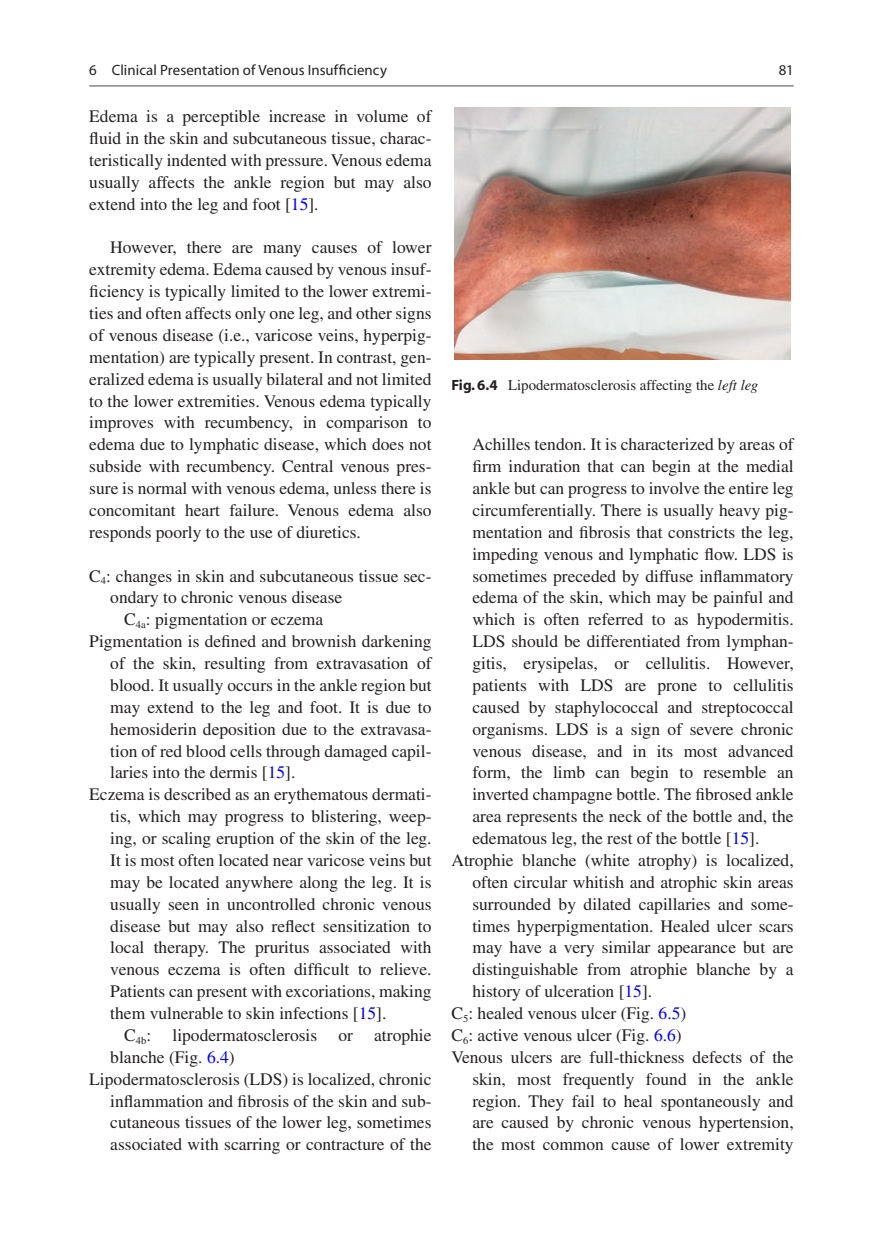
<style>
.page{position:relative;width:883px;height:1260px;background:#fff}
.page>*{position:absolute;margin:0;border:0;box-sizing:border-box;transform-origin:0 0}
.t1{font:17.5px/21.9px "Clxpfw Times";color:#231f20;text-align:justify}
.t2{font:14.88px "Clxpfw Times";color:#231f20}
.t3{font:14.88px "Kyqyyd Myriad";letter-spacing:.005em;color:#231f20}
.t4{font:14.88px "Vyvhct Myriad";color:#231f20}
.s1{color:#0000fa}
.s2{font-family:"Btfjfb Myriad";font-weight:700}
.s3{font-family:"Mcnstf Times";font-style:italic}
</style>
<div class="page">
<img style="left:455px;top:107px;width:336px;height:252px">
<hr style="left:89px;top:85px;width:705px;height:2px;background:#939598">
<p class="t3" style="left:89px;top:63px;width:299px">6 Clinical Presentation of Venous Insufficiency</p>
<p class="t1" style="left:89px;top:105px;width:344px">Edema is a perceptible increase in volume of fluid in the skin and subcutaneous tissue, charac&shy;teristically indented with pressure. Venous edema usually affects the ankle region but may also extend into the leg and foot [<span class="s1">15</span>].</p>
<p class="t1" style="left:89px;top:237px;width:344px;text-indent:21px">However, there are many causes of lower extremity edema. Edema caused by venous insuf&shy;ficiency is typically limited to the lower extremi&shy;ties and often affects only one leg, and other signs of venous disease (i.e., varicose veins, hyperpig&shy;mentation) are typically present. In contrast, gen&shy;eralized edema is usually bilateral and not limited to the lower extremities. Venous edema typically improves with recumbency, in comparison to edema due to lymphatic disease, which does not subside with recumbency. Central venous pres&shy;sure is normal with venous edema, unless there is concomitant heart failure. Venous edema also responds poorly to the use of diuretics.</p>
<p class="t1" style="left:89px;top:565px;width:344px">C<sub>4</sub>: changes in skin and subcutaneous tissue sec-</p>
<p class="t1" style="left:110px;top:587px;width:234px">ondary to chronic venous disease</p>
<p class="t1" style="left:124px;top:608px;width:200px">C<sub>4a</sub>: pigmentation or eczema</p>
<p class="t1" style="left:89px;top:630px;width:344px">Pigmentation is defined and brownish darkening</p>
<p class="t1" style="left:110px;top:652px;width:323px">of the skin, resulting from extravasation of</p>
<p class="t1" style="left:110px;top:674px;width:323px">blood. It usually occurs in the ankle region but</p>
<p class="t1" style="left:110px;top:696px;width:323px">may extend to the leg and foot. It is due to</p>
<p class="t1" style="left:110px;top:718px;width:323px">hemosiderin deposition due to the extravasa-</p>
<p class="t1" style="left:110px;top:740px;width:323px">tion of red blood cells through damaged capil-</p>
<p class="t1" style="left:110px;top:762px;width:187px">laries into the dermis [<span class="s1">15</span>].</p>
<p class="t1" style="left:89px;top:783px;width:344px">Eczema is described as an erythematous dermati-</p>
<p class="t1" style="left:110px;top:805px;width:323px">tis, which may progress to blistering, weep-</p>
<p class="t1" style="left:110px;top:827px;width:323px">ing, or scaling eruption of the skin of the leg.</p>
<p class="t1" style="left:110px;top:849px;width:323px">It is most often located near varicose veins but</p>
<p class="t1" style="left:110px;top:871px;width:323px">may be located anywhere along the leg. It is</p>
<p class="t1" style="left:110px;top:893px;width:323px">usually seen in uncontrolled chronic venous</p>
<p class="t1" style="left:110px;top:915px;width:323px">disease but may also reflect sensitization to</p>
<p class="t1" style="left:110px;top:937px;width:323px">local therapy. The pruritus associated with</p>
<p class="t1" style="left:110px;top:958px;width:323px">venous eczema is often difficult to relieve.</p>
<p class="t1" style="left:110px;top:980px;width:323px">Patients can present with excoriations, making</p>
<p class="t1" style="left:110px;top:1002px;width:278px">them vulnerable to skin infections [<span class="s1">15</span>].</p>
<p class="t1" style="left:124px;top:1024px;width:309px">C<sub>4b</sub>: lipodermatosclerosis or atrophie</p>
<p class="t1" style="left:110px;top:1046px;width:126px">blanche (Fig. <span class="s1">6.4</span>)</p>
<p class="t1" style="left:89px;top:1068px;width:344px">Lipodermatosclerosis (LDS) is localized, chronic</p>
<p class="t1" style="left:110px;top:1090px;width:323px">inflammation and fibrosis of the skin and sub-</p>
<p class="t1" style="left:110px;top:1112px;width:323px">cutaneous tissues of the lower leg, sometimes</p>
<p class="t1" style="left:110px;top:1133px;width:323px">associated with scarring or contracture of the</p>
<p class="t4" style="left:779px;top:63px;width:16px">81</p>
<p class="t2" style="left:451px;top:377px;width:308px"><span class="s2">Fig. 6.4</span> Lipodermatosclerosis affecting the <span class="s3">left leg</span></p>
<p class="t1" style="left:472px;top:433px;width:323px">Achilles tendon. It is characterized by areas of</p>
<p class="t1" style="left:472px;top:455px;width:323px">firm induration that can begin at the medial</p>
<p class="t1" style="left:472px;top:477px;width:323px">ankle but can progress to involve the entire leg</p>
<p class="t1" style="left:472px;top:499px;width:323px">circumferentially. There is usually heavy pig-</p>
<p class="t1" style="left:472px;top:521px;width:323px">mentation and fibrosis that constricts the leg,</p>
<p class="t1" style="left:472px;top:543px;width:323px">impeding venous and lymphatic flow. LDS is</p>
<p class="t1" style="left:472px;top:565px;width:323px">sometimes preceded by diffuse inflammatory</p>
<p class="t1" style="left:472px;top:587px;width:323px">edema of the skin, which may be painful and</p>
<p class="t1" style="left:472px;top:608px;width:323px">which is often referred to as hypodermitis.</p>
<p class="t1" style="left:472px;top:630px;width:323px">LDS should be differentiated from lymphan-</p>
<p class="t1" style="left:472px;top:652px;width:323px">gitis, erysipelas, or cellulitis. However,</p>
<p class="t1" style="left:472px;top:674px;width:323px">patients with LDS are prone to cellulitis</p>
<p class="t1" style="left:472px;top:696px;width:323px">caused by staphylococcal and streptococcal</p>
<p class="t1" style="left:472px;top:718px;width:323px">organisms. LDS is a sign of severe chronic</p>
<p class="t1" style="left:472px;top:740px;width:323px">venous disease, and in its most advanced</p>
<p class="t1" style="left:472px;top:762px;width:323px">form, the limb can begin to resemble an</p>
<p class="t1" style="left:472px;top:783px;width:323px">inverted champagne bottle. The fibrosed ankle</p>
<p class="t1" style="left:472px;top:805px;width:323px">area represents the neck of the bottle and, the</p>
<p class="t1" style="left:472px;top:827px;width:288px">edematous leg, the rest of the bottle [<span class="s1">15</span>].</p>
<p class="t1" style="left:451px;top:849px;width:344px">Atrophie blanche (white atrophy) is localized,</p>
<p class="t1" style="left:472px;top:871px;width:323px">often circular whitish and atrophic skin areas</p>
<p class="t1" style="left:472px;top:893px;width:323px">surrounded by dilated capillaries and some-</p>
<p class="t1" style="left:472px;top:915px;width:323px">times hyperpigmentation. Healed ulcer scars</p>
<p class="t1" style="left:472px;top:937px;width:323px">may have a very similar appearance but are</p>
<p class="t1" style="left:472px;top:958px;width:323px">distinguishable from atrophie blanche by a</p>
<p class="t1" style="left:472px;top:980px;width:181px">history of ulceration [<span class="s1">15</span>].</p>
<p class="t1" style="left:451px;top:1002px;width:236px">C<sub>5</sub>: healed venous ulcer (Fig. <span class="s1">6.5</span>)</p>
<p class="t1" style="left:451px;top:1024px;width:232px">C<sub>6</sub>: active venous ulcer (Fig. <span class="s1">6.6</span>)</p>
<p class="t1" style="left:451px;top:1046px;width:344px">Venous ulcers are full-thickness defects of the</p>
<p class="t1" style="left:472px;top:1068px;width:323px">skin, most frequently found in the ankle</p>
<p class="t1" style="left:472px;top:1090px;width:323px">region. They fail to heal spontaneously and</p>
<p class="t1" style="left:472px;top:1112px;width:323px">are caused by chronic venous hypertension,</p>
<p class="t1" style="left:472px;top:1133px;width:323px">the most common cause of lower extremity</p>
</div>
